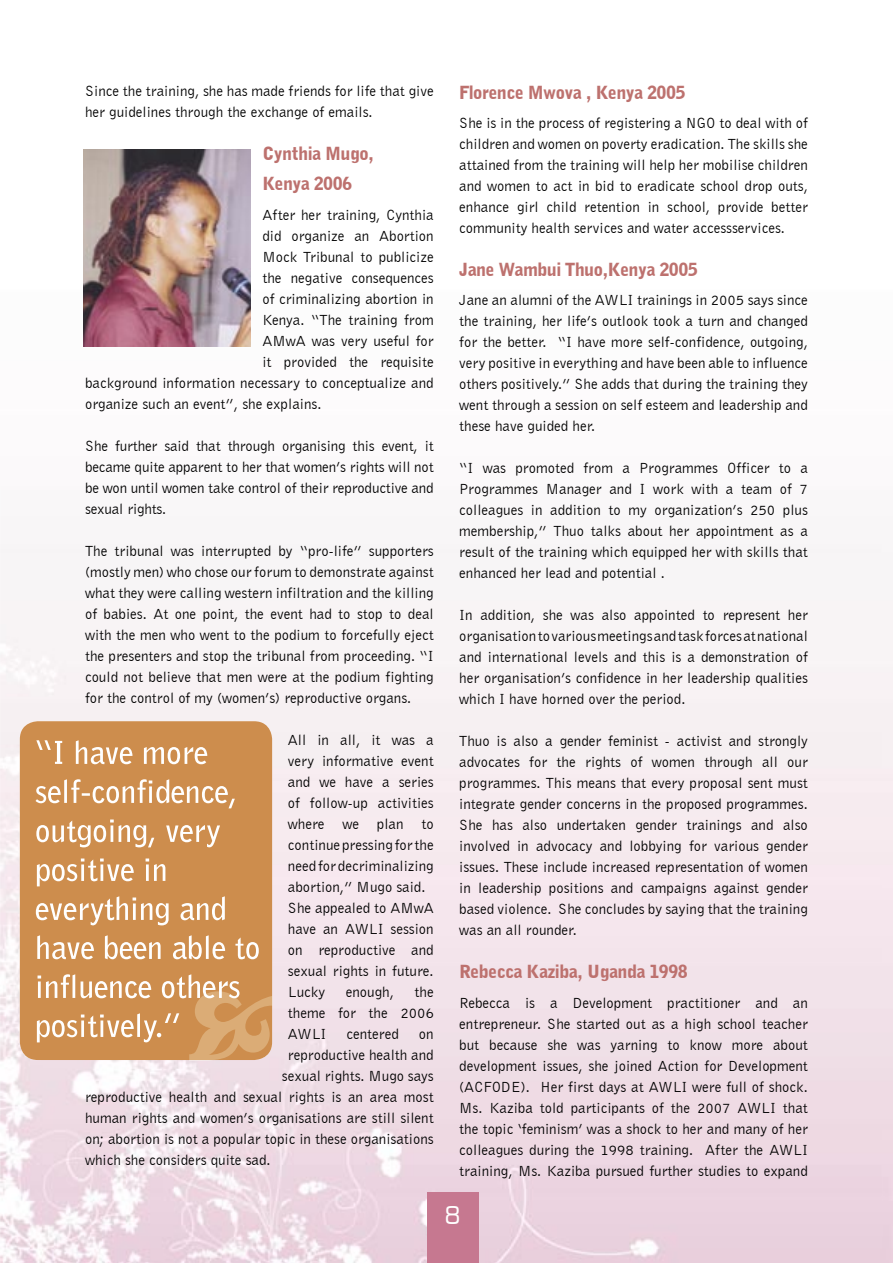
<style>
.page{position:relative;width:893px;height:1263px;background:#fff}
.page>*{position:absolute;margin:0;border:0;box-sizing:border-box;transform-origin:0 0}
.t1{font:24px "Square 721 BT";color:#fff}
.t2{font:900 18px/30.2px "Bell Gothic BT";letter-spacing:-.03em;color:#bd716e}
.t3{font:15px/21px "Bell Gothic BT";color:#000;text-align:justify}
</style>
<div class="page">
<img style="left:0;top:149px;width:893px;height:1114px">
<div style="left:427px;top:1192px;width:51px;height:71px;background:#c67890"></div>
<img style="left:83px;top:150px;width:167px;height:196px">
<div style="left:20px;top:721px;width:252px;height:339px;background:#cd8d4d;border-radius:18px"></div>
<svg style="left:36px;top:740px;width:171px;height:24px"></svg>
<svg style="left:36px;top:779px;width:199px;height:29px"></svg>
<svg style="left:36px;top:819px;width:184px;height:28px"></svg>
<svg style="left:37px;top:858px;width:128px;height:28px"></svg>
<svg style="left:36px;top:896px;width:189px;height:29px"></svg>
<svg style="left:37px;top:935px;width:222px;height:24px"></svg>
<svg style="left:37px;top:974px;width:235px;height:86px"></svg>
<p class="t3" style="left:85px;top:81px;width:350px">Since the training, she has made friends for life that give her guidelines through the exchange of emails.</p>
<p class="t2" style="left:262px;top:138px;width:113px">Cynthia Mugo,<br>Kenya 2006</p>
<p class="t3" style="left:262px;top:204px;width:173px">After her training, Cynthia</p>
<p class="t3" style="left:262px;top:225px;width:173px">did organize an Abortion</p>
<p class="t3" style="left:262px;top:246px;width:173px">Mock Tribunal to publicize</p>
<p class="t3" style="left:262px;top:267px;width:173px">the negative consequences</p>
<p class="t3" style="left:262px;top:288px;width:173px">of criminalizing abortion in</p>
<p class="t3" style="left:262px;top:309px;width:173px">Kenya. “The training from</p>
<p class="t3" style="left:262px;top:330px;width:173px">AMwA was very useful for</p>
<p class="t3" style="left:262px;top:351px;width:173px">it provided the requisite</p>
<p class="t3" style="left:85px;top:372px;width:350px">background information necessary to conceptualize and</p>
<p class="t3" style="left:85px;top:393px;width:238px">organize such an event”, she explains.</p>
<p class="t3" style="left:85px;top:435px;width:350px">She further said that through organising this event, it became quite apparent to her that women’s rights will not be won until women take control of their reproductive and sexual rights.</p>
<p class="t3" style="left:85px;top:540px;width:350px">The tribunal was interrupted by “pro-life” supporters (mostly men) who chose our forum to demonstrate against what they were calling western infiltration and the killing of babies. At one point, the event had to stop to deal with the men who went to the podium to forcefully eject the presenters and stop the tribunal from proceeding. “I could not believe that men were at the podium fighting for the control of my (women’s) reproductive organs.</p>
<p class="t3" style="left:288px;top:729px;width:147px;text-align:left">All in all, it was a very informative event and we have a series of follow-up activities where we plan to continue pressing for the need for decriminalizing abortion,” Mugo said.<br>She appealed to AMwA have an AWLI session on reproductive and sexual rights in future.<br>Lucky</p>
<p class="t3" style="left:288px;top:981px;width:147px;text-indent:127px">the theme for the 2006<br>AWLI</p>
<p class="t3" style="left:346px;top:981px;width:50px">enough,</p>
<p class="t3" style="left:346px;top:1023px;width:54px">centered</p>
<p class="t3" style="left:419px;top:1023px;width:16px">on</p>
<p class="t3" style="left:288px;top:1044px;width:147px">reproductive health and</p>
<p class="t3" style="left:282px;top:1065px;width:153px">sexual rights. Mugo says</p>
<p class="t3" style="left:85px;top:1086px;width:350px">reproductive health and sexual rights is an area most</p>
<p class="t3" style="left:85px;top:1107px;width:350px">human rights and women’s organisations are still silent</p>
<p class="t3" style="left:85px;top:1128px;width:350px">on; abortion is not a popular topic in these organisations</p>
<p class="t3" style="left:85px;top:1149px;width:187px">which she considers quite sad.</p>
<p class="t2" style="left:459px;top:77px;width:228px">Florence Mwova , Kenya 2005</p>
<p class="t3" style="left:459px;top:112px;width:350px">She is in the process of registering a NGO to deal with of children and women on poverty eradication. The skills she attained from the training will help her mobilise children and women to act in bid to eradicate school drop outs, enhance girl child retention in school, provide better community health services and water accessservices.</p>
<p class="t2" style="left:459px;top:254px;width:240px">Jane Wambui Thuo,Kenya 2005</p>
<p class="t3" style="left:459px;top:289px;width:350px">Jane an alumni of the AWLI trainings in 2005 says since the training, her life’s outlook took a turn and changed for the better. “I have more self-confidence, outgoing, very positive in everything and have been able to influence others positively.” She adds that during the training they went through a session on self esteem and leadership and these have guided her.</p>
<p class="t3" style="left:459px;top:457px;width:350px">“I was promoted from a Programmes Officer to a Programmes Manager and I work with a team of 7 colleagues in addition to my organization’s 250 plus membership,” Thuo talks about her appointment as a result of the training which equipped her with skills that enhanced her lead and potential .</p>
<p class="t3" style="left:459px;top:604px;width:350px">In addition, she was also appointed to represent her organisation to various meetings and task forces at national and international levels and this is a demonstration of her organisation’s confidence in her leadership qualities which I have horned over the period.</p>
<p class="t3" style="left:459px;top:730px;width:350px">Thuo is also a gender feminist - activist and strongly advocates for the rights of women through all our programmes. This means that every proposal sent must integrate gender concerns in the proposed programmes.<br>She has also undertaken gender trainings and also involved in advocacy and lobbying for various gender issues. These include increased representation of women in leadership positions and campaigns against gender based violence. She concludes by saying that the training was an all rounder.</p>
<p class="t2" style="left:459px;top:956px;width:230px">Rebecca Kaziba, Uganda 1998</p>
<p class="t3" style="left:459px;top:992px;width:350px">Rebecca is a Development practitioner and an entrepreneur. She started out as a high school teacher but because she was yarning to know more about development issues, she joined Action for Development (ACFODE). Her first days at AWLI were full of shock.<br>Ms. Kaziba told participants of the 2007 AWLI that the topic ‘feminism’ was a shock to her and many of her colleagues during the 1998 training. After the AWLI training, Ms. Kaziba pursued further studies to expand</p>
<h1 class="t1" style="left:444px;top:1200px;width:18px">8</h1>
</div>
